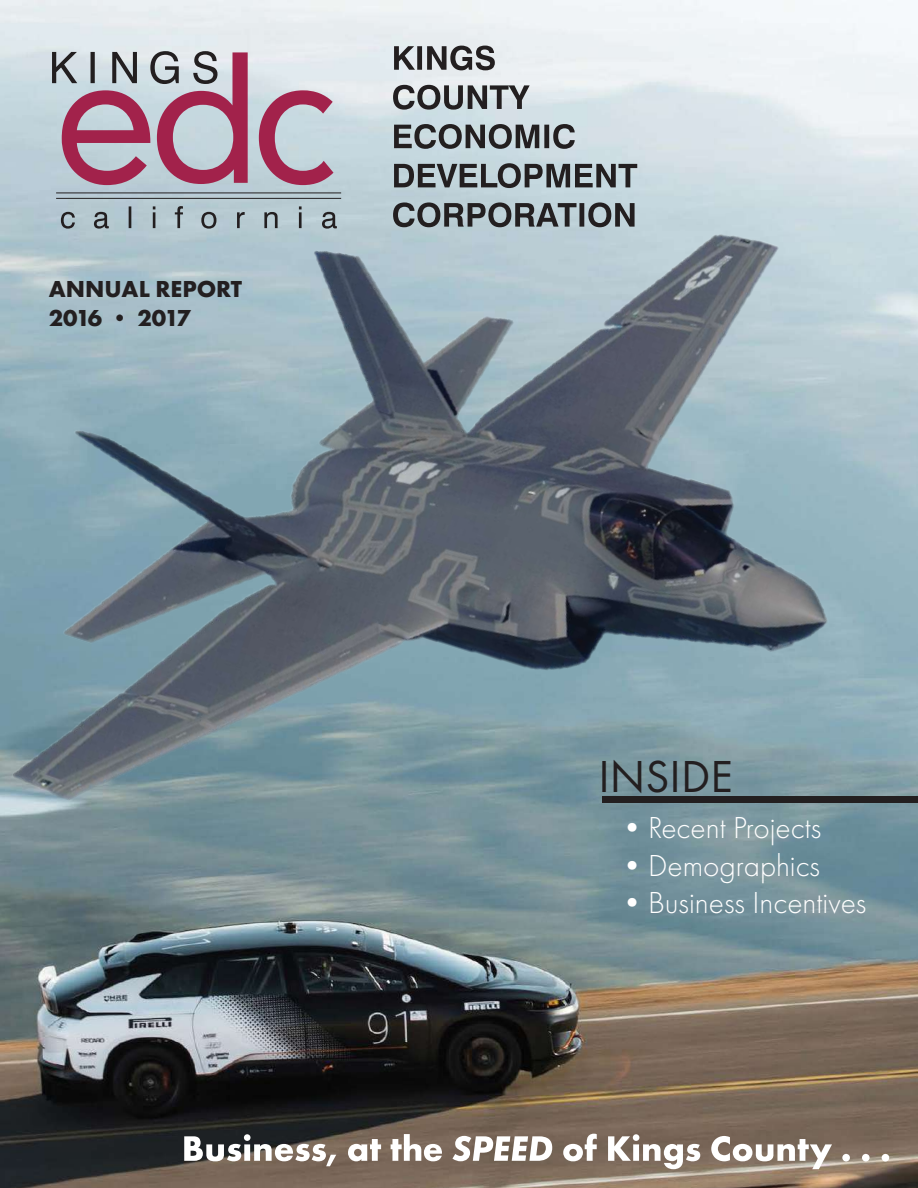
<style>
.page{position:relative;width:918px;height:1188px;background:#fff}
.page>*{position:absolute;margin:0;border:0;box-sizing:border-box;transform-origin:0 0}
.t1{font:46.5px "Futura PT";color:#231f20}
.t2{font:300 31.5px "Futura PT";color:#fff}
.t3{font:700 24px/28.8px "Futura PT";color:#231f20}
</style>
<div class="page">
<img style="left:0;top:1px;width:918px;height:1187px">
<svg style="left:52px;top:51px;width:281px;height:134px;background:#b89bab"></svg>
<svg style="left:61px;top:206px;width:276px;height:23px;background:#a2b3b9"></svg>
<hr style="left:56px;top:198px;width:285px;height:1px;background:#231f20">
<hr style="left:56px;top:193px;width:285px;height:1px;background:#231f20">
<svg style="left:393px;top:46px;width:244px;height:181px;background:#a9b2b7"></svg>
<div style="left:602px;top:796px;width:316px;height:7px;background:#231f20"></div>
<svg style="left:184px;top:1134px;width:152px;height:32px"></svg>
<svg style="left:348px;top:1139px;width:33px;height:22px"></svg>
<svg style="left:391px;top:1134px;width:51px;height:27px"></svg>
<svg style="left:452px;top:1136px;width:100px;height:25px"></svg>
<svg style="left:563px;top:1134px;width:34px;height:27px"></svg>
<svg style="left:608px;top:1134px;width:92px;height:35px"></svg>
<svg style="left:711px;top:1136px;width:121px;height:33px"></svg>
<svg style="left:842px;top:1154px;width:8px;height:8px"></svg>
<svg style="left:862px;top:1154px;width:8px;height:8px"></svg>
<svg style="left:882px;top:1154px;width:7px;height:8px"></svg>
<p class="t3" style="left:49px;top:274px;width:195px">ANNUAL REPORT<br>2016 • 2017</p>
<h1 class="t1" style="left:598px;top:749px;width:136px">INSIDE</h1>
<p class="t2" style="left:616px;top:809px;width:206px">•Recent Projects</p>
<p class="t2" style="left:616px;top:847px;width:205px">•Demographics</p>
<p class="t2" style="left:617px;top:885px;width:251px">•Business Incentives</p>
</div>
